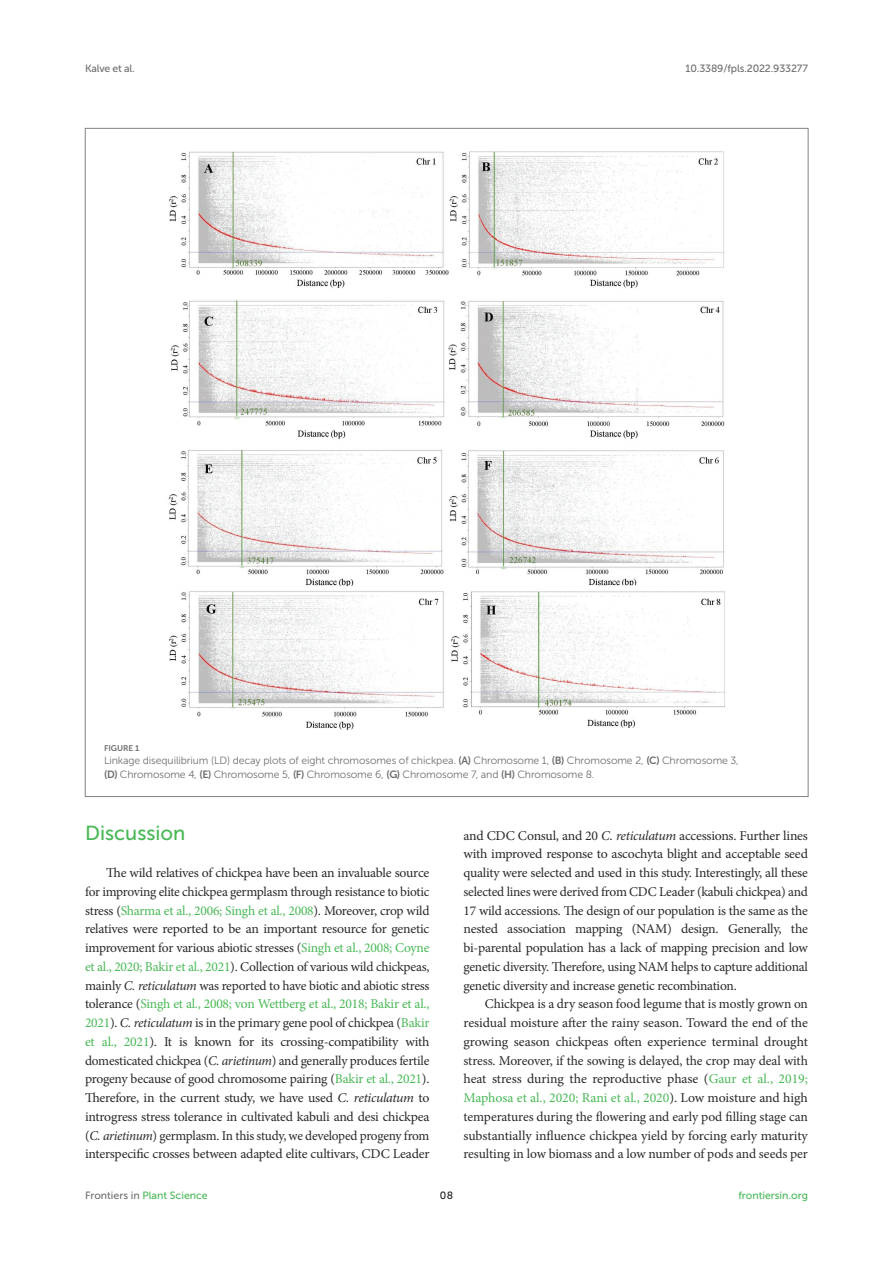
<style>
.page{position:relative;width:893px;height:1263px;background:#fff}
.page>*{position:absolute;margin:0;border:0;box-sizing:border-box;transform-origin:0 0}
.HEAD_1{font:20.25px "Museo Sans 500";color:#49b856}
.TEXT_FLUSH{font:13.5px/18.8px "Minion Pro";letter-spacing:-.015em;color:#292929;text-align:justify}
.TEXT{font:13.5px/18.8px "Minion Pro";letter-spacing:-.01em;color:#292929;text-align:justify}
.FIG_LEG{font:10.5px/13.5px "Museo Sans 300";letter-spacing:-.01em;color:#6f6f70}
.t1{font:10.5px "Museo Sans 500";color:#49b856}
.t2{font:10.5px "Museo Sans 500";letter-spacing:-.015em;color:#6f6f70}
.t3{font:10.5px "Museo Sans 500";color:#231f20}
.FIG_HD{font:8.25px "Museo Sans 700";letter-spacing:-.01em;color:#6f6f70}
.s1{font-family:"Museo Sans 700"}
.s2{color:#49b856}
.s3{font-style:italic}
.s4{color:#6f6f70}
</style>
<div class="page">
<img style="left:168px;top:151px;width:557px;height:579px">
<p class="t2" style="left:85px;top:63px;width:51px">Kalve et al.</p>
<p class="t2" style="left:686px;top:63px;width:124px">10.3389/fpls.2022.933277</p>
<p class="FIG_HD" style="left:104px;top:743px;width:37px">FIGURE 1</p>
<p class="FIG_LEG" style="left:104px;top:754px;width:636px">Linkage disequilibrium (LD) decay plots of eight chromosomes of chickpea. <span class="s1">(A)</span> Chromosome 1, <span class="s1">(B)</span> Chromosome 2, <span class="s1">(C)</span> Chromosome 3, <span class="s1">(D)</span> Chromosome 4, <span class="s1">(E)</span> Chromosome 5, <span class="s1">(F)</span> Chromosome 6, <span class="s1">(G)</span> Chromosome 7, and <span class="s1">(H)</span> Chromosome 8.</p>
<p class="HEAD_1" style="left:85px;top:821px;width:102px">Discussion</p>
<p class="TEXT_FLUSH" style="left:85px;top:863px;width:346px;text-indent:21px">The wild relatives of chickpea have been an invaluable source for improving elite chickpea germplasm through resistance to biotic stress (<span class="s2">Sharma et al., 2006; Singh et al., 2008</span>). Moreover, crop wild relatives were reported to be an important resource for genetic improvement for various abiotic stresses (<span class="s2">Singh et al., 2008; Coyne et al., 2020; Bakir et al., 2021</span>). Collection of various wild chickpeas, mainly <span class="s3">C. reticulatum</span> was reported to have biotic and abiotic stress tolerance (<span class="s2">Singh et al., 2008; von Wettberg et al., 2018; Bakir et al., 2021</span>). <span class="s3">C. reticulatum</span> is in the primary gene pool of chickpea (<span class="s2">Bakir et al., 2021</span>). It is known for its crossing-compatibility with domesticated chickpea (<span class="s3">C. arietinum</span>) and generally produces fertile progeny because of good chromosome pairing (<span class="s2">Bakir et al., 2021</span>).<br>Therefore, in the current study, we have used <span class="s3">C. reticulatum</span> to introgress stress tolerance in cultivated kabuli and desi chickpea (<span class="s3">C. arietinum</span>) germplasm. In this study, we developed progeny from interspecific crosses between adapted elite cultivars, CDC Leader</p>
<p class="TEXT_FLUSH" style="left:463px;top:826px;width:346px">and CDC Consul, and 20 <span class="s3">C. reticulatum</span> accessions. Further lines with improved response to ascochyta blight and acceptable seed quality were selected and used in this study. Interestingly, all these selected lines were derived from CDC Leader (kabuli chickpea) and 17 wild accessions. The design of our population is the same as the nested association mapping (NAM) design. Generally, the bi-parental population has a lack of mapping precision and low genetic diversity. Therefore, using NAM helps to capture additional genetic diversity and increase genetic recombination.</p>
<p class="TEXT" style="left:463px;top:995px;width:346px;text-indent:21px">Chickpea is a dry season food legume that is mostly grown on residual moisture after the rainy season. Toward the end of the growing season chickpeas often experience terminal drought stress. Moreover, if the sowing is delayed, the crop may deal with heat stress during the reproductive phase (<span class="s2">Gaur et al., 2019; Maphosa et al., 2020; Rani et al., 2020</span>). Low moisture and high temperatures during the flowering and early pod filling stage can substantially influence chickpea yield by forcing early maturity resulting in low biomass and a low number of pods and seeds per</p>
<p class="t1" style="left:85px;top:1190px;width:124px"><span class="s4">Frontiers in</span> Plant Science</p>
<p class="t3" style="left:440px;top:1190px;width:15px">08</p>
<p class="t1" style="left:738px;top:1190px;width:71px">frontiersin.org</p>
</div>
